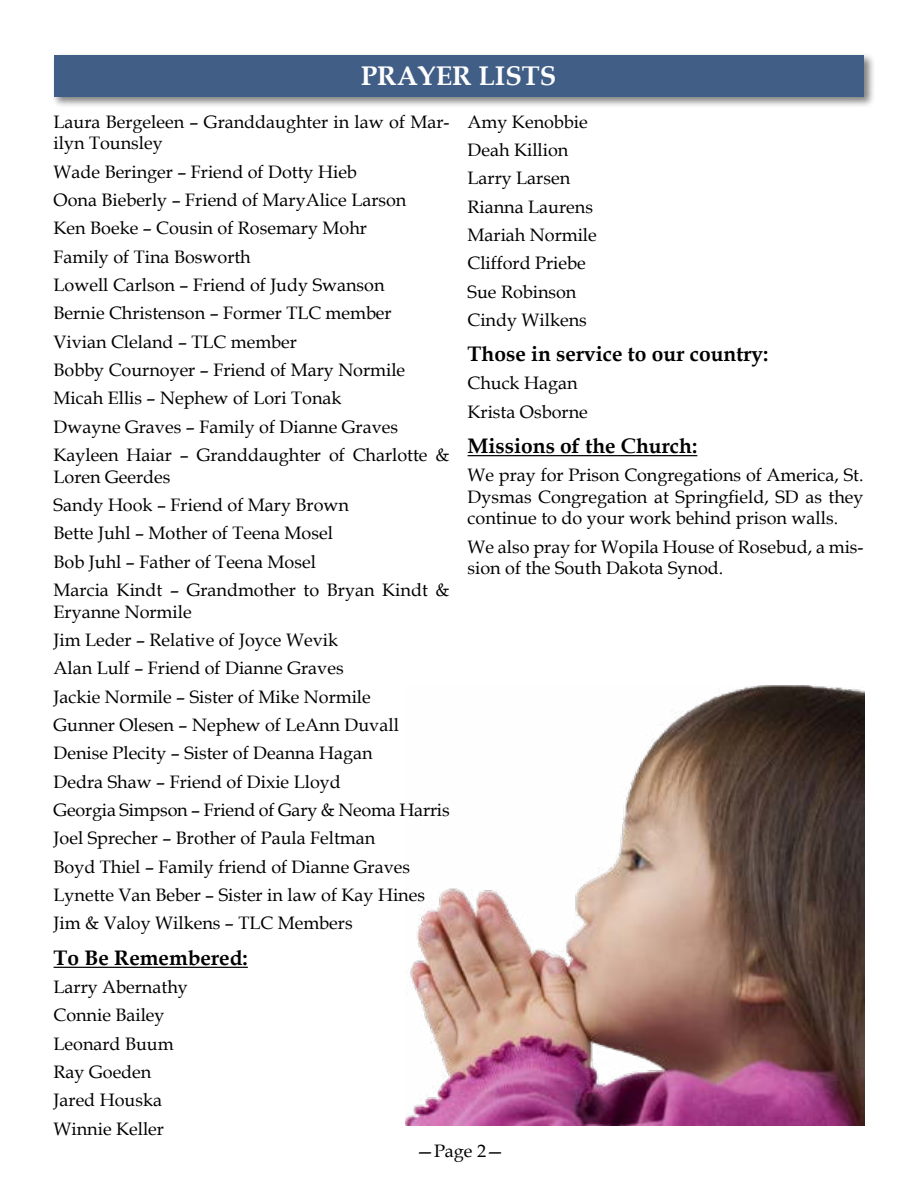
<style>
.page{position:relative;width:918px;height:1188px;background:#fff}
.page>*{position:absolute;margin:0;border:0;box-sizing:border-box;transform-origin:0 0}
.t1{font:700 27px "Book Antiqua";color:#fff}
.t2{font:700 21px "Book Antiqua";color:#000}
.t3{font:18px/28.3px "Book Antiqua";color:#000}
</style>
<div class="page">
<div style="left:51px;top:52px;width:824px;height:56px;background:#000;opacity:.5"></div>
<div style="left:54px;top:55px;width:810px;height:42px;background:#415e87"></div>
<img style="left:405px;top:686px;width:460px;height:440px">
<hr style="left:54px;top:967px;width:194px;height:1px;background:#000">
<hr style="left:468px;top:455px;width:229px;height:1px;background:#000">
<h1 class="t1" style="left:361px;top:58px;width:197px">PRAYER LISTS</h1>
<p class="t3" style="left:54px;top:110px;width:398px;line-height:21.6px">Laura Bergeleen – Granddaughter in law of Mar&shy;ilyn Tounsley</p>
<p class="t3" style="left:54px;top:157px;width:397px">Wade Beringer – Friend of Dotty Hieb<br>Oona Bieberly – Friend of MaryAlice Larson<br>Ken Boeke – Cousin of Rosemary Mohr<br>Family of Tina Bosworth<br>Lowell Carlson – Friend of Judy Swanson<br>Bernie Christenson – Former TLC member<br>Vivian Cleland – TLC member<br>Bobby Cournoyer – Friend of Mary Normile Micah Ellis – Nephew of Lori Tonak<br>Dwayne Graves – Family of Dianne Graves Kayleen Haiar – Granddaughter of Charlotte &amp;</p>
<p class="t3" style="left:54px;top:462px;width:398px">Loren Geerdes<br>Sandy Hook – Friend of Mary Brown<br>Bette Juhl – Mother of Teena Mosel<br>Bob Juhl – Father of Teena Mosel<br>Marcia Kindt – Grandmother to Bryan Kindt &amp;</p>
<p class="t3" style="left:54px;top:597px;width:398px">Eryanne Normile<br>Jim Leder – Relative of Joyce Wevik<br>Alan Lulf – Friend of Dianne Graves<br>Jackie Normile – Sister of Mike Normile<br>Gunner Olesen – Nephew of LeAnn Duvall Denise Plecity – Sister of Deanna Hagan<br>Dedra Shaw – Friend of Dixie Lloyd<br>Georgia Simpson – Friend of Gary &amp; Neoma Harris Joel Sprecher – Brother of Paula Feltman<br>Boyd Thiel – Family friend of Dianne Graves Lynette Van Beber – Sister in law of Kay Hines Jim &amp; Valoy Wilkens – TLC Members</p>
<p class="t2" style="left:54px;top:943px;width:196px">To Be Remembered:</p>
<p class="t3" style="left:54px;top:972px;width:136px">Larry Abernathy<br>Connie Bailey<br>Leonard Buum<br>Ray Goeden<br>Jared Houska<br>Winnie Keller</p>
<p class="t3" style="left:468px;top:107px;width:131px">Amy Kenobbie<br>Deah Killion<br>Larry Larsen<br>Rianna Laurens<br>Mariah Normile<br>Clifford Priebe<br>Sue Robinson<br>Cindy Wilkens</p>
<p class="t2" style="left:468px;top:340px;width:302px">Those in service to our country:</p>
<p class="t3" style="left:468px;top:369px;width:122px">Chuck Hagan<br>Krista Osborne</p>
<p class="t2" style="left:468px;top:431px;width:231px">Missions of the Church:</p>
<p class="t3" style="left:468px;top:464px;width:398px;line-height:21.6px;text-align:justify">We pray for Prison Congregations of America, St.<br>Dysmas Congregation at Springfield, SD as they continue to do your work behind prison walls.</p>
<p class="t3" style="left:468px;top:535px;width:398px;line-height:21.6px">We also pray for Wopila House of Rosebud, a mis&shy;sion of the South Dakota Synod.</p>
<p class="t3" style="left:416px;top:1136px;width:90px">—Page 2—</p>
</div>
